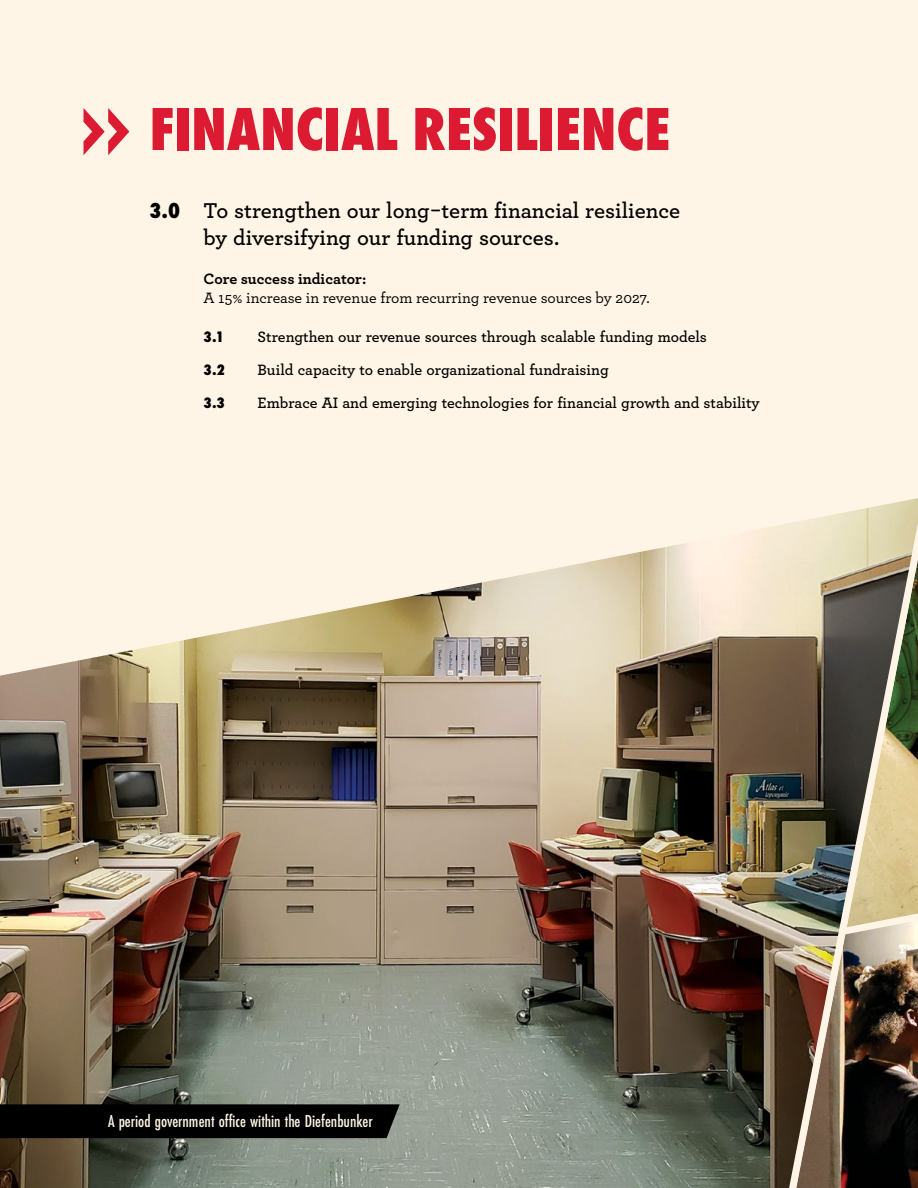
<style>
.page{position:relative;width:918px;height:1188px;background:#fff}
.page>*{position:absolute;margin:0;border:0;box-sizing:border-box;transform-origin:0 0}
.H2_-_Red{font:800 63px "Futura PT Cond";color:#dc1a32}
.t1{font:600 22.5px/27px "Archer Pro";color:#000}
.t2{font:500 18px "Futura PT Cond";color:#fff5e6}
.t3{font:600 15.75px "Archer Pro";color:#000}
.P_-_Body_Text{font:500 15.75px/19.2px "Archer Pro";color:#000}
.t4{font:800 15.75px "Futura PT Cond";color:#000}
.s1{font-family:"Futura PT Cond";font-weight:800}
.s2{font-weight:700}
</style>
<div class="page">
<div style="left:0;top:0;width:918px;height:484px;background:#fff5e6"></div>
<img style="left:0;top:484px;width:918px;height:704px">
<svg style="left:84px;top:108px;width:45px;height:47px;background:#f1a0a0"></svg>
<div style="left:0;top:1104px;width:400px;height:34px;background:#000"></div>
<p class="H2_-_Red" style="left:150px;top:92px;width:522px">FINANCIAL RESILIENCE</p>
<p class="t1" style="left:204px;top:195px;width:478px;text-indent:-54px"><span class="s1">3.0</span> To strengthen our long-term financial resilience by diversifying our funding sources.</p>
<p class="P_-_Body_Text" style="left:204px;top:268px;width:448px"><span class="s2">Core success indicator:<br></span>A 15% increase in revenue from recurring revenue sources by 2027.</p>
<p class="t4" style="left:204px;top:328px;width:22px">3.1</p>
<p class="t3" style="left:258px;top:325px;width:451px">Strengthen our revenue sources through scalable funding models</p>
<p class="t4" style="left:204px;top:360px;width:23px">3.2</p>
<p class="t3" style="left:258px;top:358px;width:353px">Build capacity to enable organizational fundraising</p>
<p class="t4" style="left:204px;top:393px;width:23px">3.3</p>
<p class="t3" style="left:258px;top:391px;width:504px">Embrace AI and emerging technologies for financial growth and stability</p>
<p class="t2" style="left:108px;top:1111px;width:266px">A period government office within the Diefenbunker</p>
</div>
